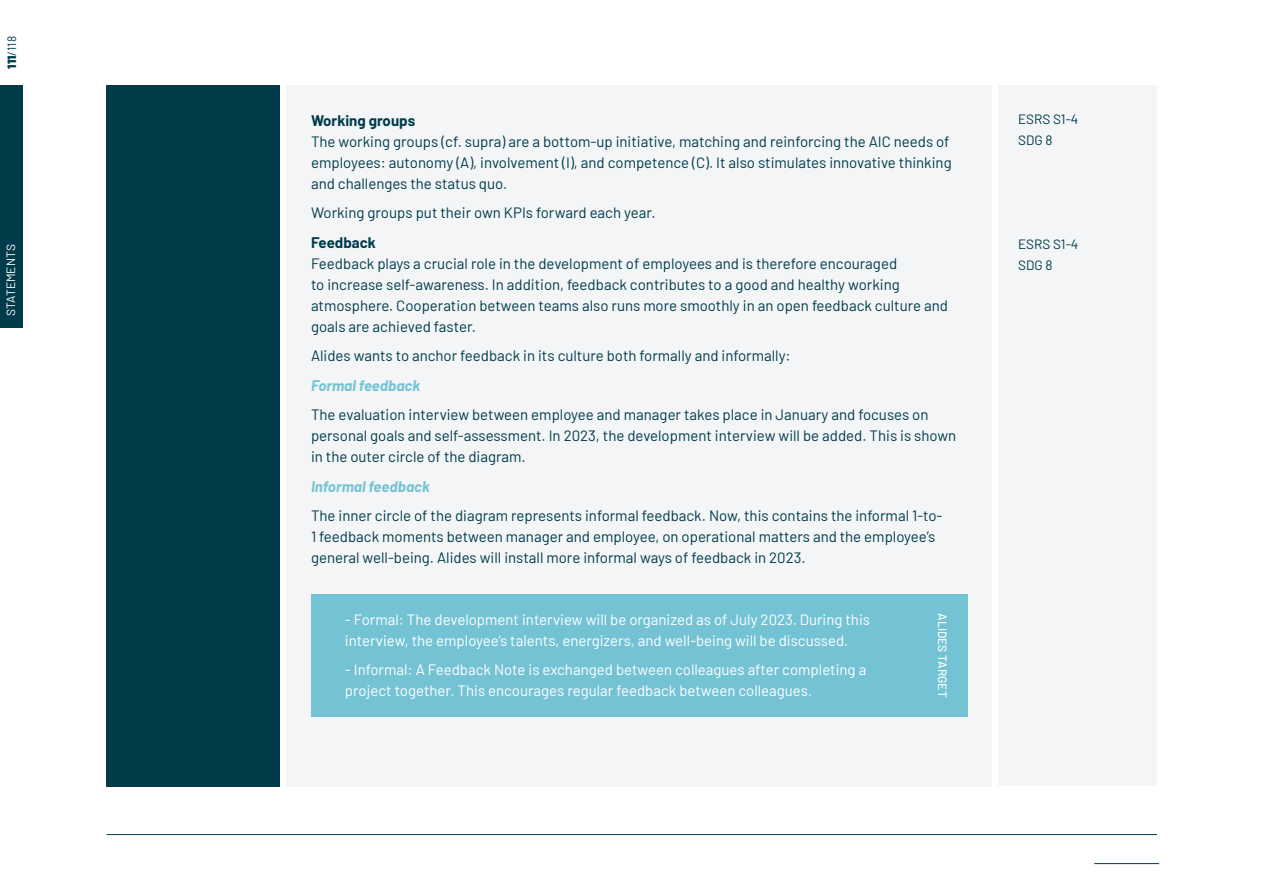
<style>
.page{position:relative;width:1263px;height:893px;background:#fff}
.page>*{position:absolute;margin:0;border:0;box-sizing:border-box;transform-origin:0 0}
.t1{font:15px/21px "Barlow";color:#003b4c}
.t2{font:15px/21px "Barlow";color:#fff}
.t3{font:italic 700 15px "Barlow";color:#74c3d5}
.t4{font:700 15px "Barlow";color:#003b4c}
.t5{font:13.5px/21px "Barlow";color:#003b4c}
.t6{font:500 12px "Barlow";color:#fff}
.t7{font:12px "Barlow";color:#fff}
.t8{font:12px "Barlow";color:#003b4d}
.s1{font-weight:900}
</style>
<div class="page">
<div style="left:0;top:85px;width:22px;height:242px;background:#003b4c"></div>
<hr style="left:1094px;top:863px;width:65px;height:1px;background:#003b4c">
<hr style="left:107px;top:834px;width:1050px;height:1px;background:#003b4c">
<div style="left:286px;top:85px;width:706px;height:702px;background:#f3f5f6"></div>
<div style="left:107px;top:85px;width:173px;height:702px;background:#003b4c"></div>
<div style="left:998px;top:85px;width:159px;height:701px;background:#f3f5f6"></div>
<div style="left:311px;top:594px;width:656px;height:123px;background:#74c3d5"></div>
<p class="t8" style="left:3px;top:69px;width:34px;rotate:-90deg"><span class="s1">111</span>/118</p>
<p class="t7" style="left:2px;top:316px;width:73px;rotate:-90deg">STATEMENTS</p>
<p class="t4" style="left:311px;top:109px;width:106px">Working groups</p>
<p class="t1" style="left:311px;top:129px;width:642px">The working groups (cf. supra) are a bottom-up initiative, matching and reinforcing the AIC needs of employees: autonomy (A), involvement (I), and competence (C). It also stimulates innovative thinking and challenges the status quo.</p>
<p class="t1" style="left:311px;top:201px;width:346px">Working groups put their own KPIs forward each year.</p>
<p class="t4" style="left:311px;top:231px;width:66px">Feedback</p>
<p class="t1" style="left:311px;top:251px;width:638px">Feedback plays a crucial role in the development of employees and is therefore encouraged<br>to increase self-awareness. In addition, feedback contributes to a good and healthy working atmosphere. Cooperation between teams also runs more smoothly in an open feedback culture and goals are achieved faster.</p>
<p class="t1" style="left:311px;top:344px;width:481px">Alides wants to anchor feedback in its culture both formally and informally:</p>
<p class="t3" style="left:311px;top:374px;width:111px">Formal feedback</p>
<p class="t1" style="left:311px;top:403px;width:647px">The evaluation interview between employee and manager takes place in January and focuses on personal goals and self-assessment. In 2023, the development interview will be added. This is shown in the outer circle of the diagram.</p>
<p class="t3" style="left:311px;top:475px;width:120px">Informal feedback</p>
<p class="t1" style="left:311px;top:504px;width:633px">The inner circle of the diagram represents informal feedback. Now, this contains the informal 1-to-<br>1 feedback moments between manager and employee, on operational matters and the employee’s general well-being. Alides will install more informal ways of feedback in 2023.</p>
<p class="t2" style="left:345px;top:608px;width:527px">- Formal: The development interview will be organized as of July 2023. During this interview, the employee’s talents, energizers, and well-being will be discussed.</p>
<p class="t2" style="left:345px;top:658px;width:523px">- Informal: A Feedback Note is exchanged between colleagues after completing a project together. This encourages regular feedback between colleagues.</p>
<p class="t6" style="left:951px;top:613px;width:86px;rotate:90deg">ALIDES TARGET</p>
<p class="t5" style="left:1018px;top:108px;width:62px">ESRS S1-4<br>SDG 8</p>
<p class="t5" style="left:1018px;top:233px;width:62px">ESRS S1-4<br>SDG 8</p>
</div>
